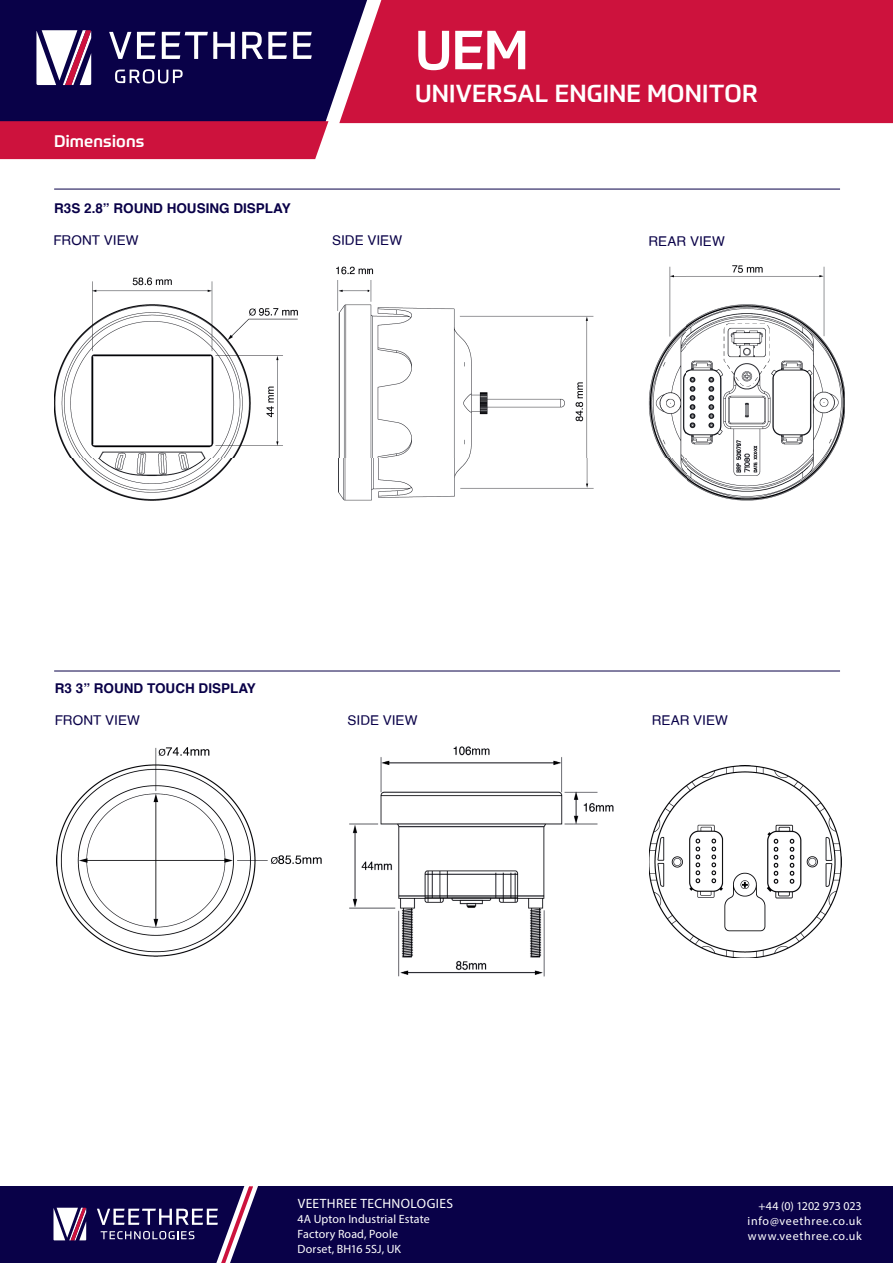
<style>
.page{position:relative;width:893px;height:1263px;background:#fff}
.page>*{position:absolute;margin:0;border:0;box-sizing:border-box;transform-origin:0 0}
.t1{font:500 54px "Prometo";color:#fff}
.t2{font:500 24px "Prometo";letter-spacing:.005em;color:#fff}
.t3{font:500 16.5px "Prometo W04";letter-spacing:.015em;color:#fff}
.t4{font:13.5px "Helvetica";letter-spacing:.005em;color:#090148}
.t5{font:700 13.5px "Helvetica";color:#090148}
.t6{font:13.5px "Myriad Pro";letter-spacing:.03em;color:#fff}
.t7{font:12px/15px "Myriad Pro";letter-spacing:.01em;color:#fff}
</style>
<div class="page">
<div style="left:0;top:0;width:339px;height:123px;background:#090148"></div>
<div style="left:339px;top:0;width:554px;height:123px;background:#cd123d"></div>
<div style="left:0;top:1186px;width:893px;height:77px;background:#090148"></div>
<svg style="left:36px;top:30px;width:55px;height:55px"></svg>
<svg style="left:137px;top:32px;width:18px;height:27px"></svg>
<svg style="left:162px;top:32px;width:73px;height:27px"></svg>
<svg style="left:242px;top:32px;width:45px;height:27px"></svg>
<svg style="left:293px;top:32px;width:19px;height:27px"></svg>
<svg style="left:109px;top:32px;width:22px;height:27px"></svg>
<svg style="left:115px;top:69px;width:68px;height:14px"></svg>
<svg style="left:97px;top:1186px;width:161px;height:77px"></svg>
<svg style="left:54px;top:1208px;width:32px;height:32px"></svg>
<div style="left:0;top:121px;width:328px;height:38px;background:#cd123d"></div>
<hr style="left:54px;top:671px;width:786px;height:1px;background:#090148">
<hr style="left:54px;top:189px;width:786px;height:1px;background:#090148">
<img style="left:54px;top:265px;width:790px;height:236px">
<img style="left:57px;top:747px;width:265px;height:210px">
<img style="left:349px;top:746px;width:265px;height:230px">
<img style="left:649px;top:765px;width:193px;height:193px">
<h3 class="t3" style="left:54px;top:130px;width:92px">Dimensions</h3>
<h1 class="t1" style="left:415px;top:17px;width:115px">UEM</h1>
<h2 class="t2" style="left:415px;top:79px;width:344px">UNIVERSAL ENGINE MONITOR</h2>
<p class="t5" style="left:54px;top:198px;width:238px">R3S 2.8” ROUND HOUSING DISPLAY</p>
<p class="t4" style="left:53px;top:230px;width:87px">FRONT VIEW</p>
<p class="t4" style="left:332px;top:230px;width:72px">SIDE VIEW</p>
<p class="t4" style="left:648px;top:231px;width:78px">REAR VIEW</p>
<p class="t5" style="left:55px;top:678px;width:203px">R3 3” ROUND TOUCH DISPLAY</p>
<p class="t4" style="left:55px;top:710px;width:87px">FRONT VIEW</p>
<p class="t4" style="left:348px;top:710px;width:72px">SIDE VIEW</p>
<p class="t4" style="left:652px;top:709px;width:78px">REAR VIEW</p>
<p class="t6" style="left:298px;top:1195px;width:157px">VEETHREE TECHNOLOGIES</p>
<p class="t7" style="left:298px;top:1212px;width:134px">4A Upton Industrial Estate<br>Factory Road, Poole<br>Dorset, BH16 5SJ, UK</p>
<p class="t7" style="left:748px;top:1198px;width:116px;text-align:justify;text-indent:11px">+44 (0) 1202 973 023 info@veethree.co.uk www.veethree.co.uk</p>
</div>
